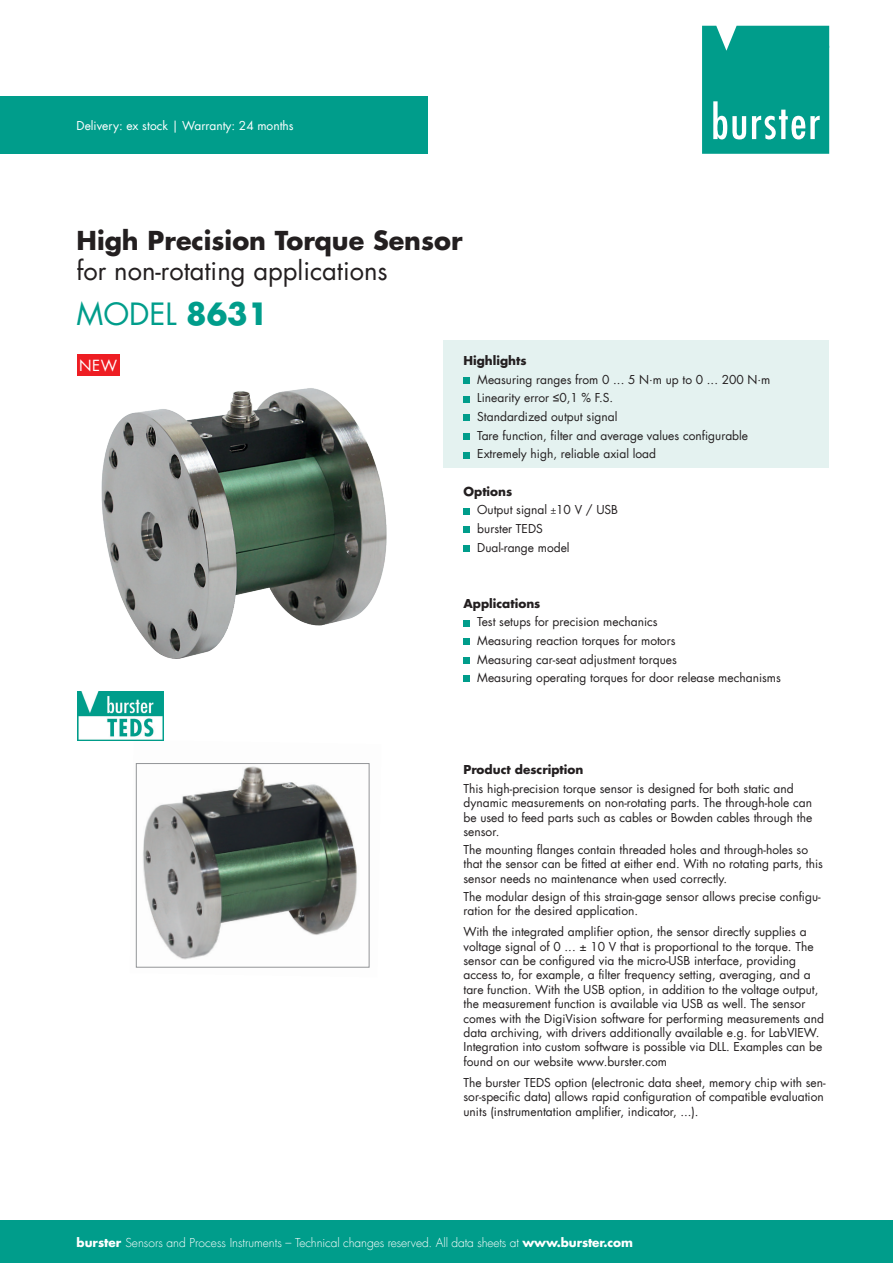
<style>
.page{position:relative;width:893px;height:1263px;background:#fff}
.page>*{position:absolute;margin:0;border:0;box-sizing:border-box;transform-origin:0 0}
.t1{font:30px "Futura LT";color:#009d8b}
.Überschrift_01{font:25.5px "Futura LT";color:#231f20}
.Überschrift_01-2{font:700 25.5px "Futura LT";color:#231f20}
.t2{font:15px "Futura LT";color:#fff}
._00_Anwendung_Text{font:12px/14.4px "Futura LT";color:#231f20}
.Fließtext_01{font:12px "Futura LT";color:#231f20}
.t3{font:300 12px "Futura LT";letter-spacing:-.01em;color:#fff}
.Fließtext_01-2{font:700 12px "Futura LT";color:#231f20}
.t4{font:12px "Futura LT";color:#fff}
.Fließtext{font:12px "Futura LT";color:#231f20}
.s1{font-weight:700}
.s2{font-family:"Arial"}
.s3{font-weight:300;font-stretch:condensed}
</style>
<div class="page">
<img style="left:130px;top:740px;width:240px;height:228px">
<img style="left:77px;top:691px;width:87px;height:49px">
<img style="left:101px;top:388px;width:286px;height:271px">
<div style="left:136px;top:763px;width:233px;height:204px;border:1px solid #939598"></div>
<div style="left:443px;top:340px;width:386px;height:128px;background:#e4f2f0"></div>
<div style="left:0;top:96px;width:428px;height:58px;background:#009d8b"></div>
<svg style="left:702px;top:26px;width:127px;height:128px;background:#17a595"></svg>
<div style="left:0;top:1220px;width:893px;height:43px;background:#009d8b"></div>
<div style="left:463px;top:377px;width:7px;height:7px;background:#009d8b"></div>
<div style="left:463px;top:396px;width:7px;height:6px;background:#009d8b"></div>
<div style="left:463px;top:415px;width:7px;height:6px;background:#009d8b"></div>
<div style="left:463px;top:433px;width:7px;height:7px;background:#009d8b"></div>
<div style="left:463px;top:452px;width:7px;height:6px;background:#009d8b"></div>
<div style="left:463px;top:508px;width:7px;height:6px;background:#009d8b"></div>
<div style="left:463px;top:526px;width:7px;height:7px;background:#009d8b"></div>
<div style="left:463px;top:545px;width:7px;height:7px;background:#009d8b"></div>
<div style="left:463px;top:620px;width:7px;height:6px;background:#009d8b"></div>
<div style="left:463px;top:638px;width:7px;height:7px;background:#009d8b"></div>
<div style="left:463px;top:657px;width:7px;height:6px;background:#009d8b"></div>
<div style="left:463px;top:676px;width:7px;height:6px;background:#009d8b"></div>
<div style="left:77px;top:354px;width:42px;height:21px;background:#ee1d23"></div>
<p class="t4" style="left:77px;top:118px;width:219px">Delivery: ex stock | Warranty: 24 months</p>
<p class="Überschrift_01-2" style="left:77px;top:223px;width:388px">High Precision Torque Sensor</p>
<p class="Überschrift_01" style="left:77px;top:254px;width:313px">for non-rotating applications</p>
<p class="t1" style="left:77px;top:295px;width:193px">MODEL <span class="s1">8631</span></p>
<p class="t2" style="left:79px;top:356px;width:39px">NEW</p>
<p class="Fließtext_01-2" style="left:463px;top:353px;width:65px">Highlights</p>
<p class="Fließtext_01" style="left:477px;top:372px;width:295px">Measuring ranges from 0 ... 5 N.m up to 0 ... 200 N.m</p>
<p class="Fließtext_01" style="left:477px;top:390px;width:137px">Linearity error <span class="s2">≤</span>0,1 % F.S.</p>
<p class="Fließtext_01" style="left:477px;top:409px;width:142px">Standardized output signal</p>
<p class="Fließtext_01" style="left:477px;top:428px;width:272px">Tare function, filter and average values configurable</p>
<p class="Fließtext" style="left:477px;top:446px;width:180px">Extremely high, reliable axial load</p>
<p class="Fließtext_01-2" style="left:463px;top:483px;width:50px">Options</p>
<p class="Fließtext_01" style="left:477px;top:502px;width:142px">Output signal <span class="s3">±</span>10 V / USB</p>
<p class="Fließtext_01" style="left:477px;top:521px;width:67px">burster TEDS</p>
<p class="Fließtext_01" style="left:477px;top:539px;width:94px">Dual-range model</p>
<p class="Fließtext_01-2" style="left:463px;top:595px;width:78px">Applications</p>
<p class="Fließtext_01" style="left:477px;top:614px;width:182px">Test setups for precision mechanics</p>
<p class="Fließtext_01" style="left:477px;top:633px;width:200px">Measuring reaction torques for motors</p>
<p class="Fließtext_01" style="left:477px;top:651px;width:201px">Measuring car-seat adjustment torques</p>
<p class="Fließtext_01" style="left:477px;top:670px;width:305px">Measuring operating torques for door release mechanisms</p>
<p class="Fließtext_01-2" style="left:463px;top:762px;width:121px">Product description</p>
<p class="_00_Anwendung_Text" style="left:463px;top:781px;width:350px">This high-precision torque sensor is designed for both static and dynamic measurements on non-rotating parts. The through-hole can be used to feed parts such as cables or Bowden cables through the sensor.</p>
<p class="_00_Anwendung_Text" style="left:463px;top:842px;width:361px">The mounting flanges contain threaded holes and through-holes so that the sensor can be fitted at either end. With no rotating parts, this sensor needs no maintenance when used correctly.</p>
<p class="_00_Anwendung_Text" style="left:463px;top:889px;width:359px">The modular design of this strain-gage sensor allows precise configu&shy;ration for the desired application.</p>
<p class="_00_Anwendung_Text" style="left:463px;top:925px;width:362px">With the integrated amplifier option, the sensor directly supplies a voltage signal of 0 ... ± 10 V that is proportional to the torque. The sensor can be configured via the micro-USB interface, providing access to, for example, a filter frequency setting, averaging, and a tare function. With the USB option, in addition to the voltage output, the measurement function is available via USB as well. The sensor comes with the DigiVision software for performing measurements and data archiving, with drivers additionally available e.g. for LabVIEW.<br>Integration into custom software is possible via DLL. Examples can be found on our website www.burster.com</p>
<p class="_00_Anwendung_Text" style="left:463px;top:1075px;width:364px">The burster TEDS option (electronic data sheet, memory chip with sen&shy;sor-specific data) allows rapid configuration of compatible evaluation units (instrumentation amplifier, indicator, ...).</p>
<p class="t3" style="left:77px;top:1235px;width:558px"><span class="s1">burster</span> Sensors and Process Instruments – Technical changes reserved. All data sheets at <span class="s1">www.burster.com</span></p>
</div>
